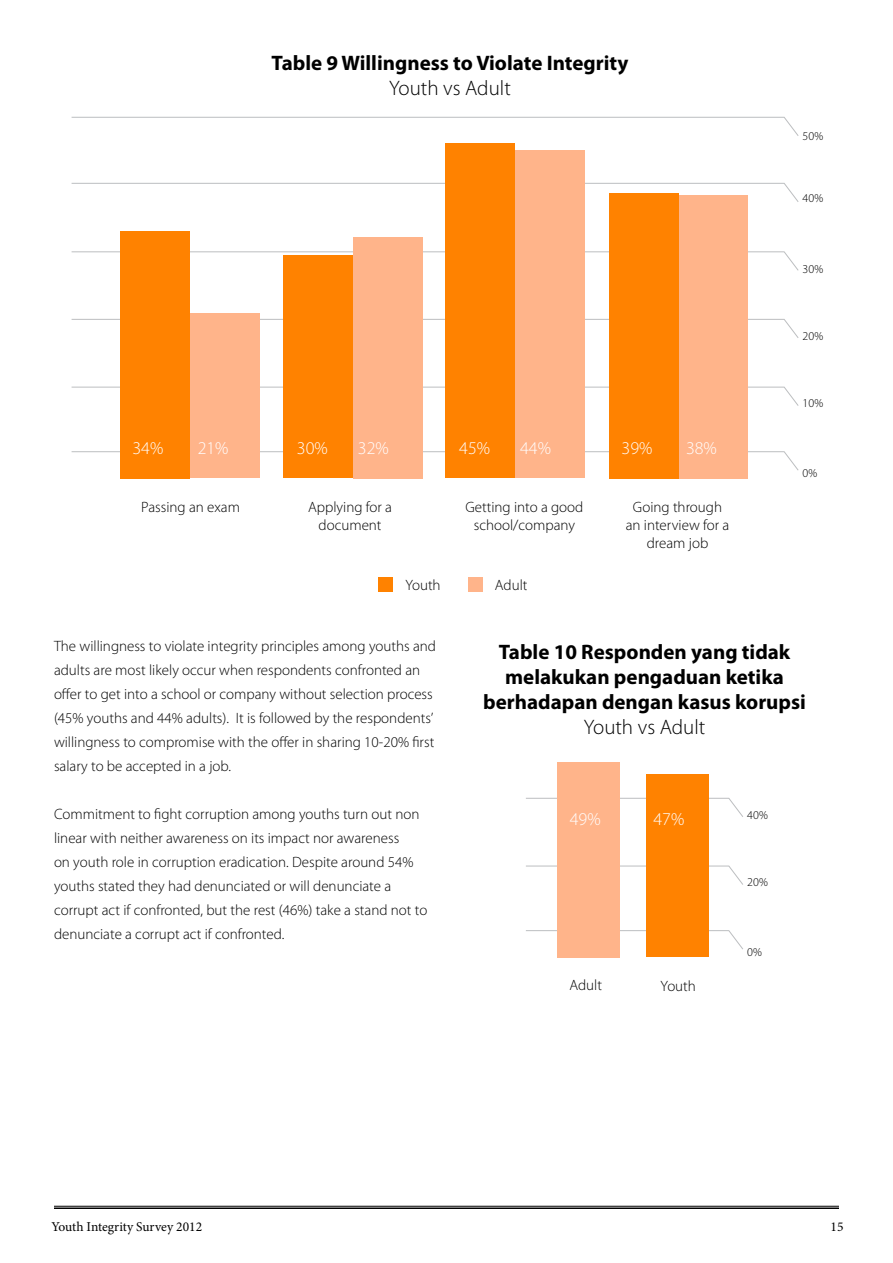
<style>
.page{position:relative;width:893px;height:1263px;background:#fff}
.page>*{position:absolute;margin:0;border:0;box-sizing:border-box;transform-origin:0 0}
.t1{font:700 21px/25.2px "Myriad Pro";color:#000;text-align:center}
.t2{font:300 21px "Myriad Pro";color:#000}
.t3{font:300 18px "Myriad Pro";color:#fff}
.t4{font:300 15px/24px "Myriad Pro";color:#000;text-align:center}
.t5{font:13.5px "Minion Pro";color:#000}
.t6{font:300 12px "Myriad Pro";color:#000}
</style>
<div class="page">
<hr style="left:54px;top:1206px;width:785px;height:1px;background:#000">
<hr style="left:54px;top:1207px;width:785px;height:2px;background:#000">
<svg style="left:71px;top:117px;width:728px;height:354px"></svg>
<div style="left:679px;top:195px;width:69px;height:283px;background:#ffb48a"></div>
<div style="left:515px;top:150px;width:70px;height:328px;background:#ffb48a"></div>
<div style="left:353px;top:237px;width:70px;height:241px;background:#ffb48a"></div>
<div style="left:190px;top:313px;width:70px;height:165px;background:#ffb48a"></div>
<div style="left:609px;top:193px;width:70px;height:285px;background:#ff8200"></div>
<div style="left:446px;top:143px;width:69px;height:335px;background:#ff8200"></div>
<div style="left:284px;top:255px;width:69px;height:223px;background:#ff8200"></div>
<div style="left:120px;top:231px;width:70px;height:247px;background:#ff8200"></div>
<div style="left:378px;top:577px;width:15px;height:14px;background:#ff8200"></div>
<div style="left:468px;top:577px;width:14px;height:14px;background:#ffb48a"></div>
<svg style="left:526px;top:798px;width:217px;height:152px"></svg>
<div style="left:557px;top:762px;width:63px;height:195px;background:#ffb48a"></div>
<div style="left:646px;top:775px;width:63px;height:182px;background:#ff8200"></div>
<h1 class="t1" style="left:272px;top:49px;width:358px">Table 9 Willingness to Violate Integrity</h1>
<h1 class="t2" style="left:389px;top:75px;width:123px">Youth vs Adult</h1>
<p class="t3" style="left:133px;top:437px;width:32px">34%</p>
<p class="t3" style="left:198px;top:437px;width:32px">21%</p>
<p class="t3" style="left:297px;top:437px;width:32px">30%</p>
<p class="t3" style="left:358px;top:437px;width:32px">32%</p>
<p class="t3" style="left:459px;top:437px;width:32px">45%</p>
<p class="t3" style="left:520px;top:437px;width:32px">44%</p>
<p class="t3" style="left:621px;top:437px;width:32px">39%</p>
<p class="t3" style="left:686px;top:437px;width:32px">38%</p>
<p class="t4" style="left:141px;top:495px;width:100px">Passing an exam</p>
<p class="t4" style="left:308px;top:498px;width:85px;line-height:18px">Applying for a document</p>
<p class="t4" style="left:465px;top:498px;width:119px;line-height:18px">Getting into a good school/company</p>
<p class="t4" style="left:405px;top:573px;width:37px">Youth</p>
<p class="t4" style="left:495px;top:573px;width:34px">Adult</p>
<p class="t4" style="left:626px;top:498px;width:105px;line-height:18px">Going through an interview for a dream job</p>
<p class="t6" style="left:803px;top:129px;width:22px">50%</p>
<p class="t6" style="left:803px;top:191px;width:22px">40%</p>
<p class="t6" style="left:803px;top:262px;width:22px">30%</p>
<p class="t6" style="left:803px;top:329px;width:22px">20%</p>
<p class="t6" style="left:803px;top:396px;width:22px">10%</p>
<p class="t6" style="left:803px;top:466px;width:16px">0%</p>
<p class="t4" style="left:54px;top:634px;width:384px;text-align:left">The willingness to violate integrity principles among youths and adults are most likely occur when respondents confronted an offer to get into a school or company without selection process (45% youths and 44% adults). It is followed by the respondents’ willingness to compromise with the offer in sharing 10-20% first salary to be accepted in a job.</p>
<p class="t4" style="left:54px;top:802px;width:375px;text-align:left">Commitment to fight corruption among youths turn out non linear with neither awareness on its impact nor awareness<br>on youth role in corruption eradication. Despite around 54% youths stated they had denunciated or will denunciate a corrupt act if confronted, but the rest (46%) take a stand not to denunciate a corrupt act if confronted.</p>
<h1 class="t1" style="left:483px;top:638px;width:324px">Table 10 Responden yang tidak melakukan pengaduan ketika berhadapan dengan kasus korupsi</h1>
<h1 class="t2" style="left:584px;top:715px;width:123px">Youth vs Adult</h1>
<p class="t3" style="left:570px;top:808px;width:32px">49%</p>
<p class="t3" style="left:653px;top:808px;width:32px">47%</p>
<p class="t4" style="left:569px;top:972px;width:34px">Adult</p>
<p class="t4" style="left:661px;top:974px;width:37px">Youth</p>
<p class="t6" style="left:747px;top:808px;width:22px">40%</p>
<p class="t6" style="left:747px;top:874px;width:22px">20%</p>
<p class="t6" style="left:747px;top:945px;width:16px">0%</p>
<p class="t5" style="left:51px;top:1217px;width:152px">Youth Integrity Survey 2012</p>
<p class="t5" style="left:830px;top:1217px;width:14px">15</p>
</div>
